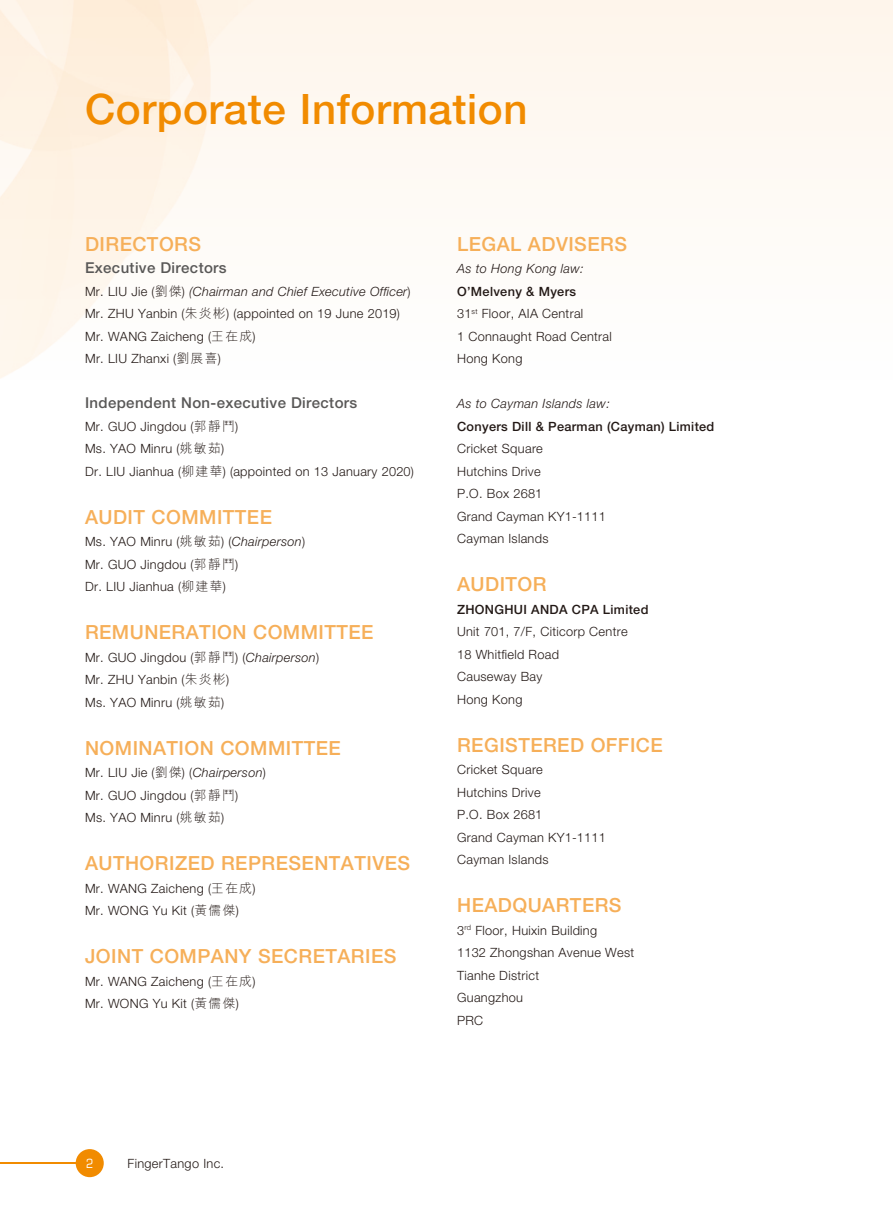
<style>
.page{position:relative;width:893px;height:1212px;background:#fff}
.page>*{position:absolute;margin:0;border:0;box-sizing:border-box;transform-origin:0 0}
.t1{font:500 42px "Helvetica Neue";letter-spacing:.015em;color:#f18b00}
.t2{font:500 19.5px "Helvetica Neue";letter-spacing:.025em;color:#f6af59}
.t3{font:500 15px "Helvetica Neue";letter-spacing:.025em;color:#595857}
.t4{font:300 12.75px/22.5px "Helvetica Neue";letter-spacing:.025em;color:#231916}
.t5{font:500 12.75px "Helvetica Neue";letter-spacing:.025em;color:#231916}
.t6{font:italic 300 12.75px "Helvetica Neue";letter-spacing:.025em;color:#231916}
.t7{font:condensed 12.75px "Eurostile";color:#fff}
.s1{font-family:"M Hei HK"}
.s2{font-style:italic}
.s3{font-weight:500}
</style>
<div class="page">
<svg style="left:0;top:0;width:893px;height:379px;fill:#fef9f3"></svg>
<div style="left:76px;top:1149px;width:28px;height:28px;background:#f18b00;border-radius:50%"></div>
<hr style="left:0;top:1162px;width:77px;height:2px;background:#f18b00">
<h1 class="t1" style="left:85px;top:84px;width:444px">Corporate Information</h1>
<h2 class="t2" style="left:85px;top:232px;width:118px">DIRECTORS</h2>
<p class="t3" style="left:85px;top:259px;width:143px">Executive Directors</p>
<p class="t4" style="left:85px;top:280px;width:327px">Mr. LIU Jie (<span class="s1">劉傑</span>) <span class="s2">(Chairman and Chief Executive Officer</span>)<br>Mr. ZHU Yanbin (<span class="s1">朱炎彬</span>) (appointed on 19 June 2019)<br>Mr. WANG Zaicheng (<span class="s1">王在成</span>)<br>Mr. LIU Zhanxi (<span class="s1">劉展喜</span>)</p>
<p class="t3" style="left:85px;top:394px;width:274px">Independent Non-executive Directors</p>
<p class="t4" style="left:85px;top:415px;width:330px">Mr. GUO Jingdou (<span class="s1">郭靜鬥</span>)<br>Ms. YAO Minru (<span class="s1">姚敏茹</span>)<br>Dr. LIU Jianhua (<span class="s1">柳建華</span>) (appointed on 13 January 2020)</p>
<h2 class="t2" style="left:85px;top:505px;width:188px">AUDIT COMMITTEE</h2>
<p class="t4" style="left:85px;top:530px;width:222px">Ms. YAO Minru (<span class="s1">姚敏茹</span>) (<span class="s2">Chairperson</span>)<br>Mr. GUO Jingdou (<span class="s1">郭靜鬥</span>)<br>Dr. LIU Jianhua (<span class="s1">柳建華</span>)</p>
<h2 class="t2" style="left:85px;top:621px;width:290px">REMUNERATION COMMITTEE</h2>
<p class="t4" style="left:85px;top:646px;width:236px">Mr. GUO Jingdou (<span class="s1">郭靜鬥</span>) (<span class="s2">Chairperson</span>)<br>Mr. ZHU Yanbin (<span class="s1">朱炎彬</span>)<br>Ms. YAO Minru (<span class="s1">姚敏茹</span>)</p>
<h2 class="t2" style="left:85px;top:736px;width:257px">NOMINATION COMMITTEE</h2>
<p class="t4" style="left:85px;top:761px;width:182px">Mr. LIU Jie (<span class="s1">劉傑</span>) (<span class="s2">Chairperson</span>)<br>Mr. GUO Jingdou (<span class="s1">郭靜鬥</span>)<br>Ms. YAO Minru (<span class="s1">姚敏茹</span>)</p>
<h2 class="t2" style="left:85px;top:852px;width:327px">AUTHORIZED REPRESENTATIVES</h2>
<p class="t4" style="left:85px;top:877px;width:172px">Mr. WANG Zaicheng (<span class="s1">王在成</span>)<br>Mr. WONG Yu Kit (<span class="s1">黃儒傑</span>)</p>
<h2 class="t2" style="left:85px;top:945px;width:313px">JOINT COMPANY SECRETARIES</h2>
<p class="t4" style="left:85px;top:970px;width:172px">Mr. WANG Zaicheng (<span class="s1">王在成</span>)<br>Mr. WONG Yu Kit (<span class="s1">黃儒傑</span>)</p>
<h2 class="t2" style="left:457px;top:232px;width:171px">LEGAL ADVISERS</h2>
<p class="t6" style="left:457px;top:261px;width:128px">As to Hong Kong law:</p>
<p class="t4" style="left:457px;top:280px;width:156px"><span class="s3">O’Melveny &amp; Myers<br></span>31<sup>st</sup> Floor, AIA Central<br>1 Connaught Road Central<br>Hong Kong</p>
<p class="t6" style="left:457px;top:396px;width:154px">As to Cayman Islands law:</p>
<p class="t5" style="left:457px;top:418px;width:259px">Conyers Dill &amp; Pearman (Cayman) Limited</p>
<p class="t4" style="left:457px;top:437px;width:150px">Cricket Square<br>Hutchins Drive<br>P.O. Box 2681<br>Grand Cayman KY1-1111<br>Cayman Islands</p>
<h2 class="t2" style="left:457px;top:573px;width:91px">AUDITOR</h2>
<p class="t5" style="left:457px;top:601px;width:193px">ZHONGHUI ANDA CPA Limited</p>
<p class="t4" style="left:457px;top:620px;width:172px">Unit 701, 7/F, Citicorp Centre<br>18 Whitfield Road<br>Causeway Bay<br>Hong Kong</p>
<h2 class="t2" style="left:457px;top:733px;width:207px">REGISTERED OFFICE</h2>
<p class="t4" style="left:457px;top:758px;width:150px">Cricket Square<br>Hutchins Drive<br>P.O. Box 2681<br>Grand Cayman KY1-1111<br>Cayman Islands</p>
<h2 class="t2" style="left:457px;top:894px;width:166px">HEADQUARTERS</h2>
<p class="t4" style="left:457px;top:919px;width:179px">3<sup>rd</sup> Floor, Huixin Building<br>1132 Zhongshan Avenue West<br>Tianhe District<br>Guangzhou<br>PRC</p>
<p class="t7" style="left:86px;top:1155px;width:9px">2</p>
<p class="t4" style="left:128px;top:1151px;width:98px">FingerTango Inc.</p>
</div>
